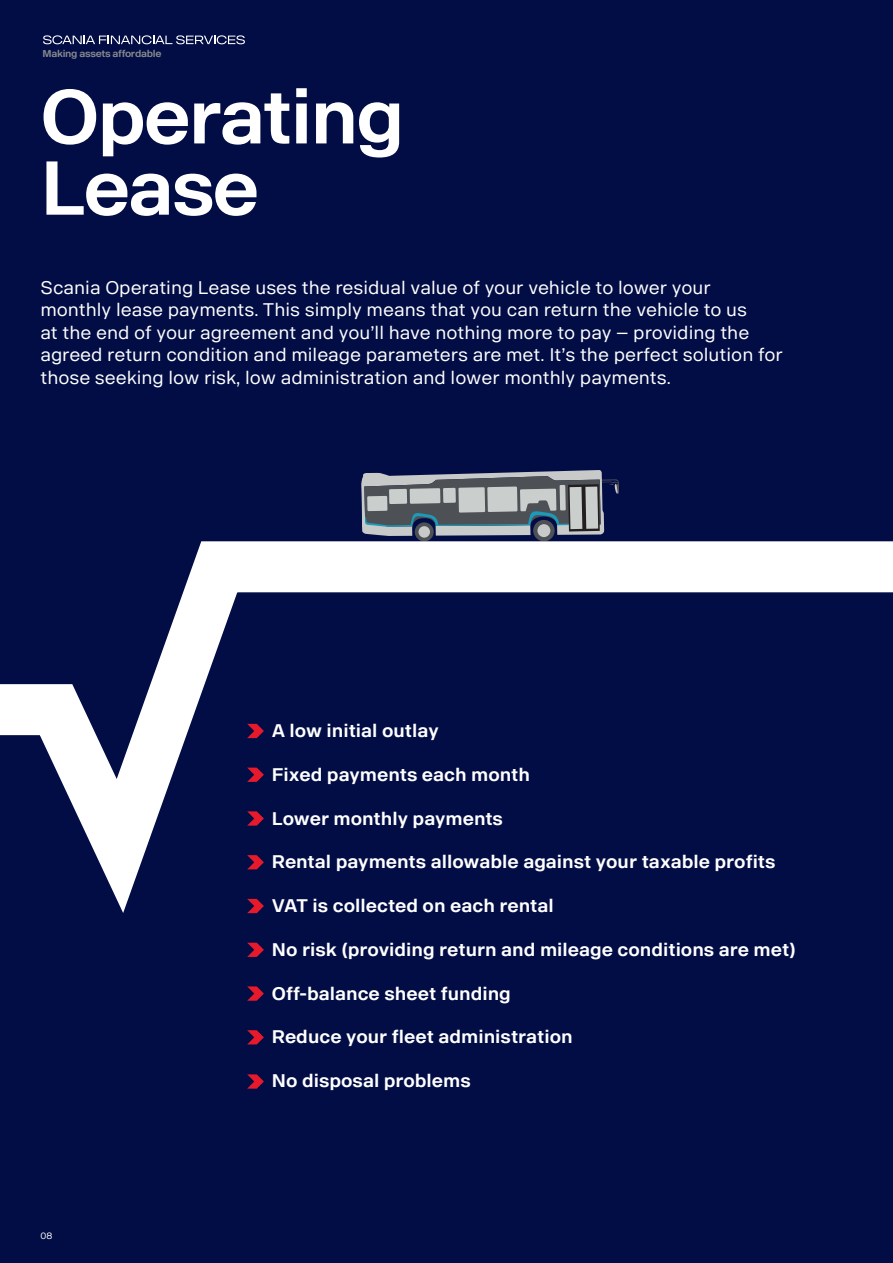
<style>
.page{position:relative;width:893px;height:1263px;background:#020d45}
.page>*{position:absolute;margin:0;border:0;box-sizing:border-box;transform-origin:0 0}
.t1{font:700 75px/71.2px "Scania Sans";letter-spacing:-.03em;color:#fff}
.t2{font:18px/22.5px "Scania Sans";color:#fff}
.t3{font:700 18px "Scania Sans";color:#fff}
.t4{font:700 9.75px "Scania Sans";letter-spacing:-.03em;color:#868a8e}
.t5{font:9px "Scania Sans";color:#fff}
</style>
<div class="page">
<svg style="left:361px;top:470px;width:258px;height:46px;background:#80858d"></svg>
<svg style="left:247px;top:1030px;width:17px;height:14px"></svg>
<svg style="left:247px;top:986px;width:17px;height:15px"></svg>
<svg style="left:247px;top:1074px;width:17px;height:15px"></svg>
<svg style="left:0;top:516px;width:893px;height:441px"></svg>
<svg style="left:43px;top:35px;width:202px;height:9px"></svg>
<p class="t4" style="left:43px;top:48px;width:120px">Making assets affordable</p>
<p class="t1" style="left:40px;top:81px;width:365px">Operating<br>Lease</p>
<p class="t2" style="left:40px;top:276px;width:744px">Scania Operating Lease uses the residual value of your vehicle to lower your monthly lease payments. This simply means that you can return the vehicle to us<br>at the end of your agreement and you’ll have nothing more to pay – providing the agreed return condition and mileage parameters are met. It’s the perfect solution for those seeking low risk, low administration and lower monthly payments.</p>
<p class="t5" style="left:40px;top:1230px;width:13px">08</p>
<p class="t3" style="left:272px;top:720px;width:168px">A low initial outlay</p>
<p class="t3" style="left:272px;top:764px;width:260px">Fixed payments each month</p>
<p class="t3" style="left:272px;top:808px;width:233px">Lower monthly payments</p>
<p class="t3" style="left:272px;top:851px;width:505px">Rental payments allowable against your taxable profits</p>
<p class="t3" style="left:272px;top:895px;width:283px">VAT is collected on each rental</p>
<p class="t3" style="left:272px;top:939px;width:525px">No risk (providing return and mileage conditions are met)</p>
<p class="t3" style="left:272px;top:983px;width:240px">Off-balance sheet funding</p>
<p class="t3" style="left:272px;top:1026px;width:302px">Reduce your fleet administration</p>
<p class="t3" style="left:272px;top:1070px;width:200px">No disposal problems</p>
</div>
